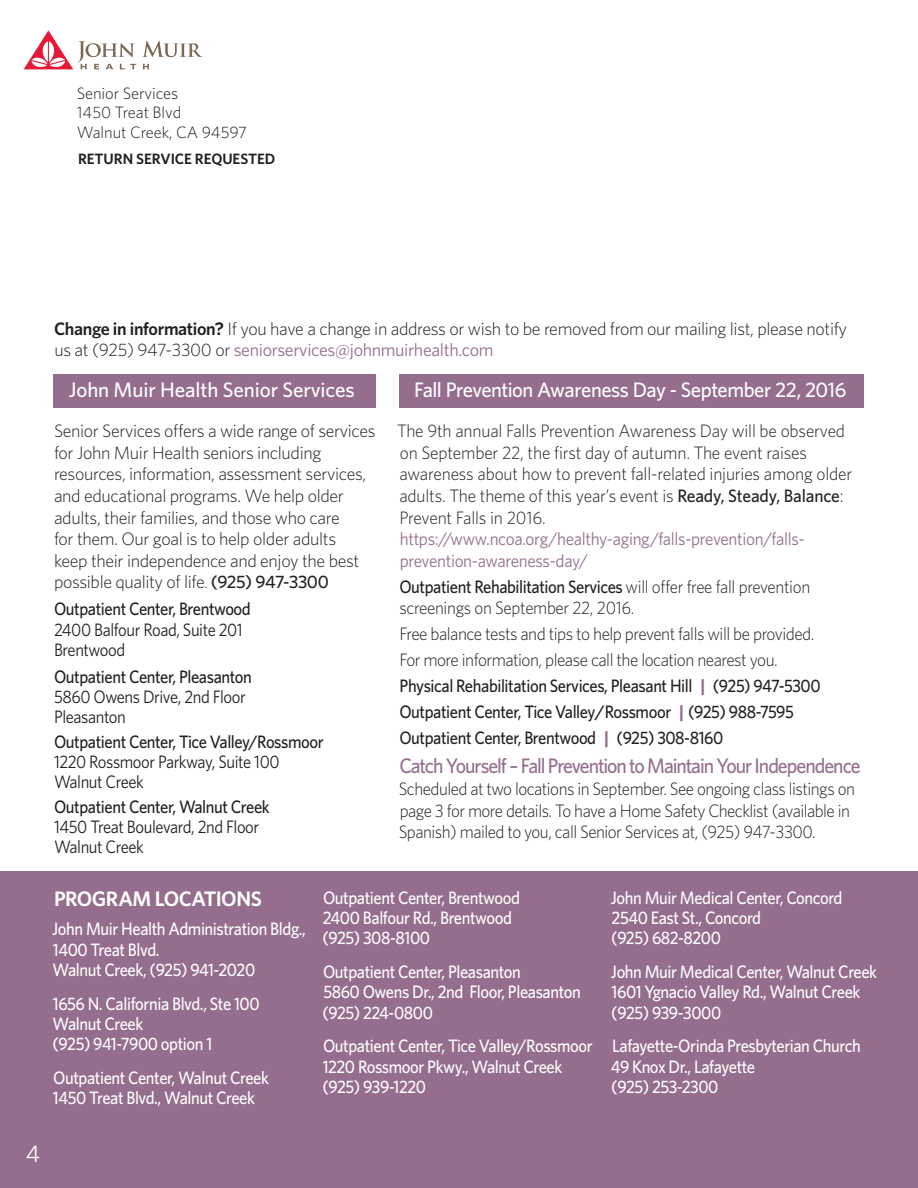
<style>
.page{position:relative;width:918px;height:1188px;background:#fff}
.page>*{position:absolute;margin:0;border:0;box-sizing:border-box;transform-origin:0 0}
.t1{font:24px "Whitney";color:#fff}
.t2{font:500 21px "Whitney";letter-spacing:-.02em;color:#fff}
.t3{font:500 21px "Whitney";letter-spacing:-.055em;color:#956e8e;scale:.94 1}
.t4{font:600 21px "Whitney";letter-spacing:-.025em;color:#fff}
.t5{font:300 18px/21.6px "Whitney";letter-spacing:-.02em;color:#231f20}
.t6{font:500 18px/20.2px "Whitney";letter-spacing:-.025em;color:#fff;scale:.92 1}
.t7{font:500 18px/26px "Whitney";letter-spacing:-.025em;color:#231f20;scale:.92 1}
.t8{font:300 18px/21.6px "Whitney";letter-spacing:-.02em;color:#231f20;scale:.95 1}
.t9{font:18px/20.2px "Whitney";letter-spacing:-.025em;color:#231f20;scale:.92 1}
.t10{font:18px/21.6px "Whitney";letter-spacing:-.02em;color:#956e8e;scale:.95 1}
.t11{font:300 16.5px/19.5px "Whitney";letter-spacing:-.005em;color:#231f20}
.t12{font:600 15px "Whitney";letter-spacing:-.005em;color:#231f20}
.s1{font-weight:600}
.s2{font-weight:400;color:#956e8e}
.s3{font-size:15px}
.s4{font-weight:500}
.s5{font-weight:300}
.s6{font-weight:700;color:#956e8e}
</style>
<div class="page">
<svg style="left:143px;top:41px;width:59px;height:16px"></svg>
<svg style="left:143px;top:64px;width:6px;height:5px"></svg>
<svg style="left:24px;top:30px;width:112px;height:39px"></svg>
<div style="left:53px;top:374px;width:323px;height:34px;background:#956e8e"></div>
<div style="left:0;top:872px;width:918px;height:316px;background:#956e8e"></div>
<div style="left:399px;top:374px;width:465px;height:34px;background:#956e8e"></div>
<p class="t11" style="left:77px;top:83px;width:172px">Senior Services<br>1450 Treat Blvd<br>Walnut Creek, CA 94597</p>
<p class="t12" style="left:78px;top:149px;width:199px">RETURN SERVICE REQUESTED</p>
<p class="t5" style="left:54px;top:318px;width:794px;line-height:21px"><span class="s1">Change in information?</span> If you have a change in address or wish to be removed from our mailing list, please notify us at (925) 947-3300 or <span class="s2">seniorservices@johnmuirhealth.com</span></p>
<p class="t2" style="left:69px;top:376px;width:288px">John Muir Health Senior Services</p>
<p class="t5" style="left:54px;top:420px;width:323px">Senior Services offers a wide range of services for John Muir Health seniors including resources, information, assessment services, and educational programs. We help older adults, their families, and those who care<br>for them. Our goal is to help older adults<br>keep their independence and enjoy the best possible quality of life<span class="s3">.</span> <span class="s4">(925) 947-3300</span></p>
<p class="t7" style="left:54px;top:596px;width:216px">Outpatient Center, Brentwood</p>
<p class="t9" style="left:54px;top:619px;width:207px">2400 Balfour Road, Suite 201<br>Brentwood</p>
<p class="t7" style="left:54px;top:663px;width:217px">Outpatient Center, Pleasanton</p>
<p class="t9" style="left:54px;top:686px;width:210px">5860 Owens Drive, 2nd Floor<br>Pleasanton</p>
<p class="t7" style="left:54px;top:728px;width:295px">Outpatient Center, Tice Valley/Rossmoor</p>
<p class="t9" style="left:54px;top:751px;width:247px">1220 Rossmoor Parkway, Suite 100<br>Walnut Creek</p>
<p class="t7" style="left:54px;top:793px;width:236px">Outpatient Center, Walnut Creek</p>
<p class="t9" style="left:54px;top:816px;width:225px">1450 Treat Boulevard, 2nd Floor<br>Walnut Creek</p>
<p class="t2" style="left:414px;top:376px;width:434px">Fall Prevention Awareness Day - September 22, 2016</p>
<p class="t5" style="left:397px;top:420px;width:457px">The 9th annual Falls Prevention Awareness Day will be observed on September 22, the first day of autumn. The event raises awareness about how to prevent fall-related injuries among older adults. The theme of this year’s event is <span class="s4">Ready, Steady, Balance</span>:<br>Prevent Falls in 2016.</p>
<p class="t10" style="left:400px;top:528px;width:428px">https://www.ncoa.org/healthy-aging/falls-prevention/falls&shy;prevention-awareness-day/</p>
<p class="t8" style="left:399px;top:575px;width:434px"><span class="s4">Outpatient Rehabilitation Services</span> will offer free fall prevention screenings on September 22, 2016.</p>
<p class="t7" style="left:399px;top:621px;width:459px"><span class="s5">Free balance tests and tips to help prevent falls will be provided.<br>For more information, please call the location nearest you.<br></span>Physical Rehabilitation Services, Pleasant Hill <span class="s6">|</span> (925) 947-5300<br>Outpatient Center, Tice Valley/Rossmoor <span class="s6">|</span> (925) 988-7595<br>Outpatient Center, Brentwood <span class="s6">|</span> (925) 308-8160</p>
<p class="t3" style="left:399px;top:752px;width:492px">Catch Yourself – Fall Prevention to Maintain Your Independence</p>
<p class="t8" style="left:399px;top:777px;width:482px">Scheduled at two locations in September. See ongoing class listings on page 3 for more details. To have a Home Safety Checklist (available in<br>Spanish) mailed to you, call Senior Services at, (925) 947-3300.</p>
<p class="t4" style="left:54px;top:885px;width:209px">PROGRAM LOCATIONS</p>
<p class="t6" style="left:52px;top:919px;width:277px">John Muir Health Administration Bldg.,<br>1400 Treat Blvd.<br>Walnut Creek, (925) 941-2020</p>
<p class="t6" style="left:53px;top:993px;width:227px">1656 N. California Blvd., Ste 100<br>Walnut Creek<br>(925) 941-7900 option 1</p>
<p class="t6" style="left:53px;top:1067px;width:236px">Outpatient Center, Walnut Creek<br>1450 Treat Blvd., Walnut Creek</p>
<p class="t6" style="left:322px;top:887px;width:216px">Outpatient Center, Brentwood<br>2400 Balfour Rd., Brentwood (925) 308-8100</p>
<p class="t6" style="left:322px;top:961px;width:282px">Outpatient Center, Pleasanton<br>5860 Owens Dr., 2nd Floor, Pleasanton (925) 224-0800</p>
<p class="t6" style="left:322px;top:1036px;width:295px">Outpatient Center, Tice Valley/Rossmoor<br>1220 Rossmoor Pkwy., Walnut Creek (925) 939-1220</p>
<p class="t6" style="left:611px;top:887px;width:253px">John Muir Medical Center, Concord<br>2540 East St., Concord<br>(925) 682-8200</p>
<p class="t6" style="left:611px;top:961px;width:291px">John Muir Medical Center, Walnut Creek<br>1601 Ygnacio Valley Rd., Walnut Creek (925) 939-3000</p>
<p class="t6" style="left:611px;top:1036px;width:273px">Lafayette-Orinda Presbyterian Church<br>49 Knox Dr., Lafayette<br>(925) 253-2300</p>
<h1 class="t1" style="left:26px;top:1138px;width:16px">4</h1>
</div>
